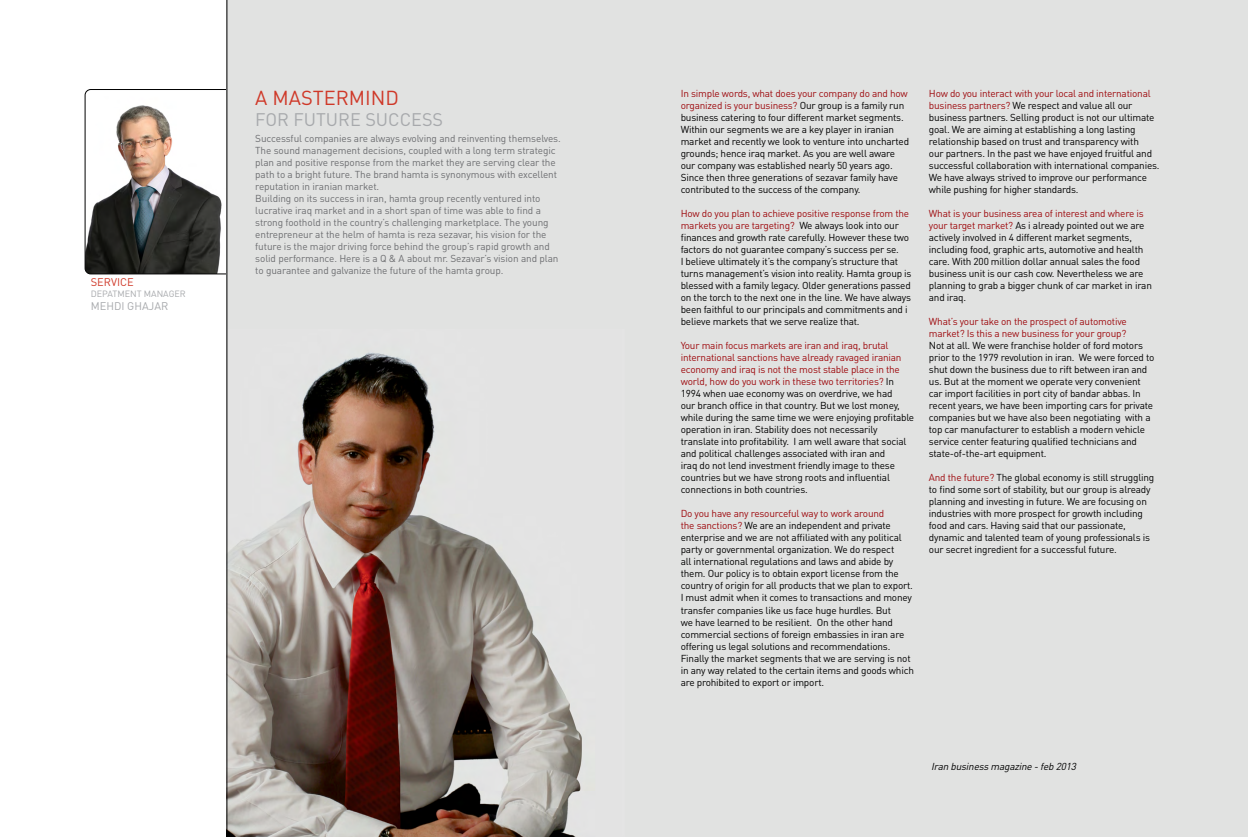
<style>
.page{position:relative;width:1248px;height:837px;background:#fff}
.page>*{position:absolute;margin:0;border:0;box-sizing:border-box;transform-origin:0 0}
.t1{font:20px "DIN Pro";color:#cf3828}
.t2{font:18px "DIN Pro";color:#a7a9ac}
.t3{font:11px "DIN Pro";color:#a7a9ac}
.t4{font:11px "DIN Pro";color:#cf3828}
.t5{font:10px/12px "DIN Pro";letter-spacing:-.02em;color:#000}
.t6{font:10px/12px "DIN Pro";letter-spacing:-.01em;color:#6d6e71}
.t7{font:10px/12px "DIN Pro";letter-spacing:-.02em;color:#9e0b0f}
.t8{font:italic 10px "DIN Pro";color:#000}
.t9{font:9px "DIN Pro";color:#a7a9ac}
.s1{color:#9e0b0f}
</style>
<div class="page">
<div style="left:624px;top:0;width:623px;height:836px;background:#e1e2e1"></div>
<svg style="left:85px;top:89px;width:142px;height:185px"></svg>
<div style="left:227px;top:0;width:397px;height:836px;background:#e1e2e1"></div>
<img style="left:228px;top:353px;width:354px;height:483px">
<hr style="left:227px;top:0;width:1px;height:836px;background:#000">
<p class="t4" style="left:91px;top:275px;width:44px">SERVICE</p>
<p class="t9" style="left:91px;top:288px;width:97px">DEPATMENT MANAGER</p>
<p class="t3" style="left:91px;top:299px;width:79px">MEHDI GHAJAR</p>
<h1 class="t1" style="left:255px;top:84px;width:145px">A MASTERMIND</h1>
<h2 class="t2" style="left:255px;top:107px;width:189px">FOR FUTURE SUCCESS</h2>
<p class="t6" style="left:255px;top:132px;width:307px">Successful companies are always evolving and reinventing themselves.<br>The sound management decisions, coupled with a long term strategic plan and positive response from the market they are serving clear the path to a bright future. The brand hamta is synonymous with excellent reputation in iranian market.<br>Building on its success in iran, hamta group recently ventured into lucrative iraq market and in a short span of time was able to find a strong foothold in the country’s challenging marketplace. The young entrepreneur at the helm of hamta is reza sezavar, his vision for the future is the major driving force behind the group’s rapid growth and solid performance. Here is a Q &amp; A about mr. Sezavar’s vision and plan to guarantee and galvanize the future of the hamta group.</p>
<p class="t5" style="left:680px;top:87px;width:230px"><span class="s1">In simple words, what does your company do and how organized is your business?</span> Our group is a family run business catering to four different market segments.<br>Within our segments we are a key player in iranian market and recently we look to venture into uncharted grounds; hence iraq market. As you are well aware our company was established nearly 50 years ago.<br>Since then three generations of sezavar family have contributed to the success of the company.</p>
<p class="t5" style="left:680px;top:207px;width:232px"><span class="s1">How do you plan to achieve positive response from the markets you are targeting?</span> We always look into our finances and growth rate carefully. However these two factors do not guarantee company’s success per se.<br>I believe ultimately it’s the company’s structure that turns management’s vision into reality. Hamta group is blessed with a family legacy. Older generations passed on the torch to the next one in the line. We have always been faithful to our principals and commitments and i believe markets that we serve realize that.</p>
<p class="t5" style="left:680px;top:339px;width:235px"><span class="s1">Your main focus markets are iran and iraq, brutal international sanctions have already ravaged iranian economy and iraq is not the most stable place in the world, how do you work in these two territories?</span> In 1994 when uae economy was on overdrive, we had<br>our branch office in that country. But we lost money, while during the same time we were enjoying profitable operation in iran. Stability does not necessarily translate into profitability. I am well aware that social and political challenges associated with iran and<br>iraq do not lend investment friendly image to these countries but we have strong roots and influential connections in both countries.</p>
<p class="t5" style="left:680px;top:507px;width:235px"><span class="s1">Do you have any resourceful way to work around<br>the sanctions?</span> We are an independent and private enterprise and we are not affiliated with any political party or governmental organization. We do respect<br>all international regulations and laws and abide by them. Our policy is to obtain export license from the country of origin for all products that we plan to export.<br>I must admit when it comes to transactions and money transfer companies like us face huge hurdles. But<br>we have learned to be resilient. On the other hand commercial sections of foreign embassies in iran are offering us legal solutions and recommendations.<br>Finally the market segments that we are serving is not in any way related to the certain items and goods which are prohibited to export or import.</p>
<p class="t5" style="left:928px;top:87px;width:232px"><span class="s1">How do you interact with your local and international business partners?</span> We respect and value all our business partners. Selling product is not our ultimate goal. We are aiming at establishing a long lasting relationship based on trust and transparency with<br>our partners. In the past we have enjoyed fruitful and successful collaboration with international companies.<br>We have always strived to improve our performance while pushing for higher standards.</p>
<p class="t5" style="left:928px;top:207px;width:224px"><span class="s1">What is your business area of interest and where is your target market?</span> As i already pointed out we are actively involved in 4 different market segments, including food, graphic arts, automotive and health care. With 200 million dollar annual sales the food business unit is our cash cow. Nevertheless we are planning to grab a bigger chunk of car market in iran and iraq.</p>
<p class="t7" style="left:928px;top:315px;width:199px">What’s your take on the prospect of automotive market? Is this a new business for your group?</p>
<p class="t5" style="left:928px;top:339px;width:227px">Not at all. We were franchise holder of ford motors prior to the 1979 revolution in iran. We were forced to shut down the business due to rift between iran and us. But at the moment we operate very convenient car import facilities in port city of bandar abbas. In recent years, we have been importing cars for private companies but we have also been negotiating with a top car manufacturer to establish a modern vehicle service center featuring qualified technicians and state-of-the-art equipment.</p>
<p class="t5" style="left:928px;top:471px;width:227px"><span class="s1">And the future?</span> The global economy is still struggling to find some sort of stability, but our group is already planning and investing in future. We are focusing on industries with more prospect for growth including food and cars. Having said that our passionate, dynamic and talented team of young professionals is our secret ingredient for a successful future.</p>
<p class="t8" style="left:931px;top:759px;width:149px">Iran businessmagazine-feb2013</p>
</div>
